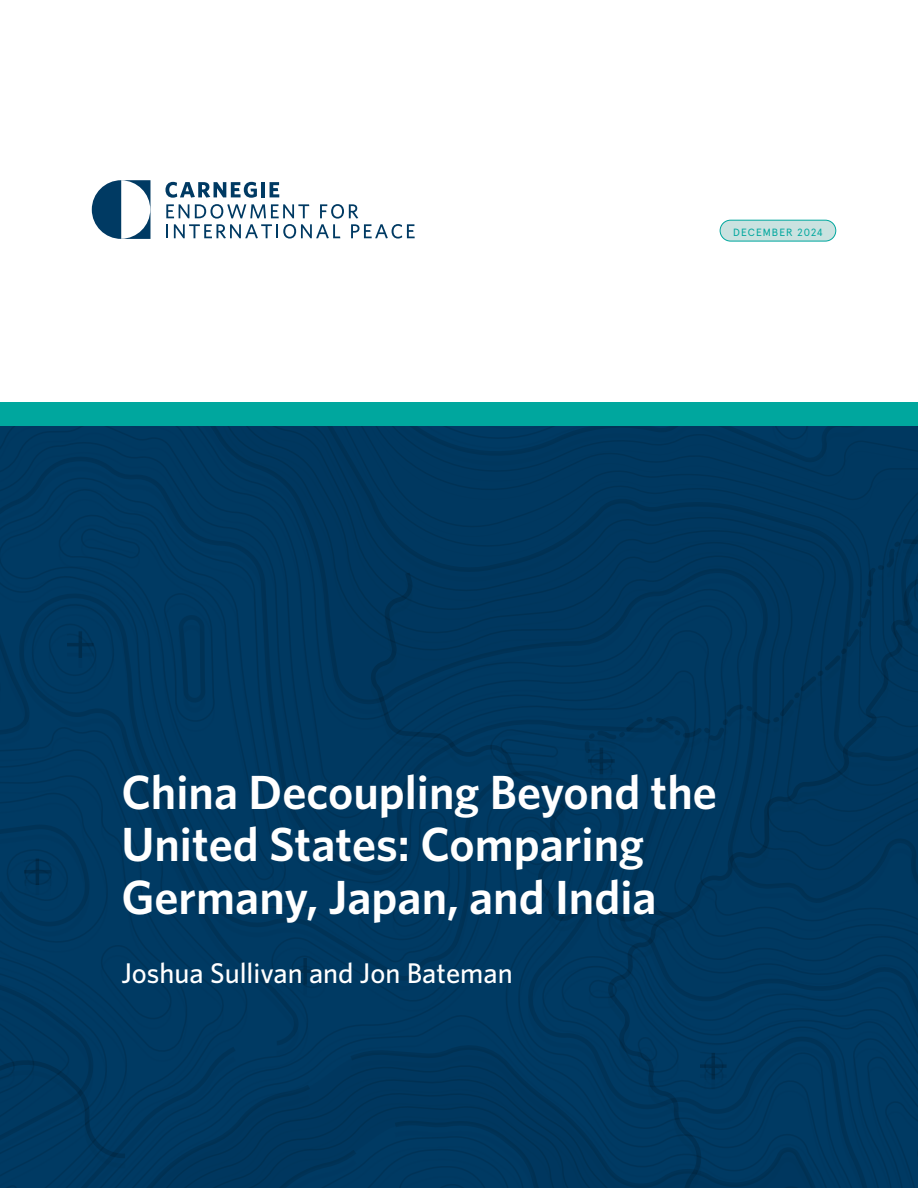
<style>
.page{position:relative;width:918px;height:1188px;background:#fff}
.page>*{position:absolute;margin:0;border:0;box-sizing:border-box;transform-origin:0 0}
.t1{font:600 48px/52.5px "Whitney";color:#fff}
.t2{font:500 28.5px "Whitney";color:#fff}
.t3{font:10.5px "Apercu Pro";letter-spacing:.095em;color:#00a79e}
</style>
<div class="page">
<div style="left:0;top:403px;width:918px;height:785px;background:#003a63"></div>
<svg style="left:166px;top:182px;width:91px;height:16px"></svg>
<hr style="left:261px;top:182px;width:4px;height:15px;background:#003a63">
<svg style="left:270px;top:182px;width:9px;height:15px"></svg>
<svg style="left:166px;top:204px;width:249px;height:35px"></svg>
<svg style="left:92px;top:180px;width:58px;height:59px"></svg>
<div style="left:0;top:402px;width:918px;height:24px;background:#00a79e"></div>
<div style="left:720px;top:220px;width:116px;height:21px;background:#cae2e0;border-radius:10px"></div>
<div style="left:720px;top:220px;width:116px;height:21px;border:1px solid #00a79e;border-radius:10px"></div>
<p class="t3" style="left:733px;top:226px;width:91px">DECEMBER 2024</p>
<p class="t1" style="left:121px;top:765px;width:597px">China Decoupling Beyond the<br>United States: Comparing<br>Germany, Japan, and India</p>
<p class="t2" style="left:121px;top:954px;width:393px">Joshua Sullivan and Jon Bateman</p>
</div>
